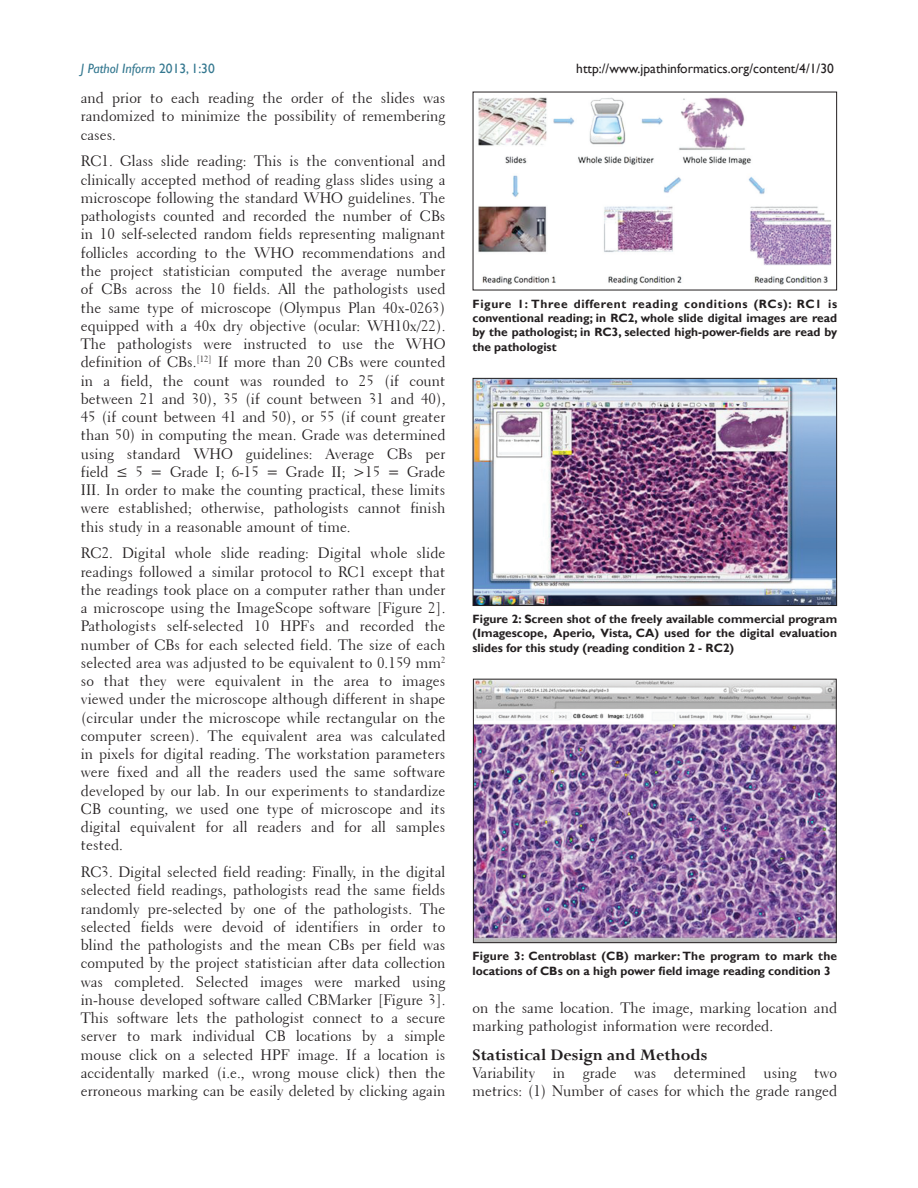
<style>
.page{position:relative;width:918px;height:1188px;background:#fff}
.page>*{position:absolute;margin:0;border:0;box-sizing:border-box;transform-origin:0 0}
.t1{font:700 18px "Perpetua";color:#231f20}
.TX{font:15px/18.3px "Transitional 521 BT Roman A";color:#231f20;text-align:justify}
.t2{font:13.5px "Gill Sans";color:#231f20}
.t3{font:italic 13.5px "Gill Sans";color:#33778f}
.FGC{font:700 12px/14.4px "Gill Sans";color:#231f20;text-align:justify}
.s1{font-style:normal}
</style>
<div class="page">
<img style="left:478px;top:97px;width:354px;height:188px">
<img style="left:475px;top:380px;width:360px;height:224px">
<div style="left:473px;top:378px;width:364px;height:228px;border:1px solid #231f20"></div>
<img style="left:475px;top:681px;width:359px;height:260px">
<div style="left:473px;top:679px;width:363px;height:264px;border:1px solid #231f20"></div>
<p class="t3" style="left:81px;top:61px;width:135px">J Pathol Inform <span class="s1">2013, 1:30</span></p>
<p class="t2" style="left:576px;top:61px;width:259px">http://www.jpathinformatics.org/content/4/1/30</p>
<p class="TX" style="left:81px;top:89px;width:366px">and prior to each reading the order of the slides was randomized to minimize the possibility of remembering cases.</p>
<p class="TX" style="left:81px;top:152px;width:366px">RC1. Glass slide reading: This is the conventional and clinically accepted method of reading glass slides using a microscope following the standard WHO guidelines. The pathologists counted and recorded the number of CBs in 10 self‑selected random fields representing malignant follicles according to the WHO recommendations and the project statistician computed the average number of CBs across the 10 fields. All the pathologists used the same type of microscope (Olympus Plan 40x‑0263) equipped with a 40x dry objective (ocular: WH10x/22).<br>The pathologists were instructed to use the WHO definition of CBs.<sup>[12]</sup> If more than 20 CBs were counted in a field, the count was rounded to 25 (if count between 21 and 30), 35 (if count between 31 and 40), 45 (if count between 41 and 50), or 55 (if count greater than 50) in computing the mean. Grade was determined using standard WHO guidelines: Average CBs per field ≤ 5 = Grade I; 6‑15 = Grade II; &gt;15 = Grade III. In order to make the counting practical, these limits were established; otherwise, pathologists cannot finish this study in a reasonable amount of time.</p>
<p class="TX" style="left:81px;top:544px;width:366px">RC2. Digital whole slide reading: Digital whole slide readings followed a similar protocol to RC1 except that the readings took place on a computer rather than under a microscope using the ImageScope software [Figure 2].<br>Pathologists self‑selected 10 HPFs and recorded the number of CBs for each selected field. The size of each selected area was adjusted to be equivalent to 0.159 mm<sup>2 </sup>so that they were equivalent in the area to images viewed under the microscope although different in shape (circular under the microscope while rectangular on the computer screen). The equivalent area was calculated in pixels for digital reading. The workstation parameters were fixed and all the readers used the same software developed by our lab. In our experiments to standardize CB counting, we used one type of microscope and its digital equivalent for all readers and for all samples tested.</p>
<p class="TX" style="left:81px;top:863px;width:366px">RC3. Digital selected field reading: Finally, in the digital selected field readings, pathologists read the same fields randomly pre‑selected by one of the pathologists. The selected fields were devoid of identifiers in order to blind the pathologists and the mean CBs per field was computed by the project statistician after data collection was completed. Selected images were marked using in‑house developed software called CBMarker [Figure 3].<br>This software lets the pathologist connect to a secure server to mark individual CB locations by a simple mouse click on a selected HPF image. If a location is accidentally marked (i.e., wrong mouse click) then the erroneous marking can be easily deleted by clicking again</p>
<p class="FGC" style="left:472px;top:297px;width:366px">Figure 1: Three different reading conditions (RCs): RC1 is conventional reading; in RC2, whole slide digital images are read by the pathologist; in RC3, selected high‑power‑fields are read by the pathologist</p>
<p class="FGC" style="left:472px;top:612px;width:366px">Figure 2: Screen shot of the freely available commercial program (Imagescope, Aperio, Vista, CA) used for the digital evaluation slides for this study (reading condition 2 ‑ RC2)</p>
<p class="FGC" style="left:472px;top:949px;width:366px">Figure 3: Centroblast (CB) marker: The program to mark the locations of CBs on a high power field image reading condition 3</p>
<p class="TX" style="left:472px;top:999px;width:366px">on the same location. The image, marking location and marking pathologist information were recorded.</p>
<h2 class="t1" style="left:472px;top:1044px;width:236px">Statistical Design and Methods</h2>
<p class="TX" style="left:472px;top:1064px;width:366px">Variability in grade was determined using two metrics: (1) Number of cases for which the grade ranged</p>
</div>
